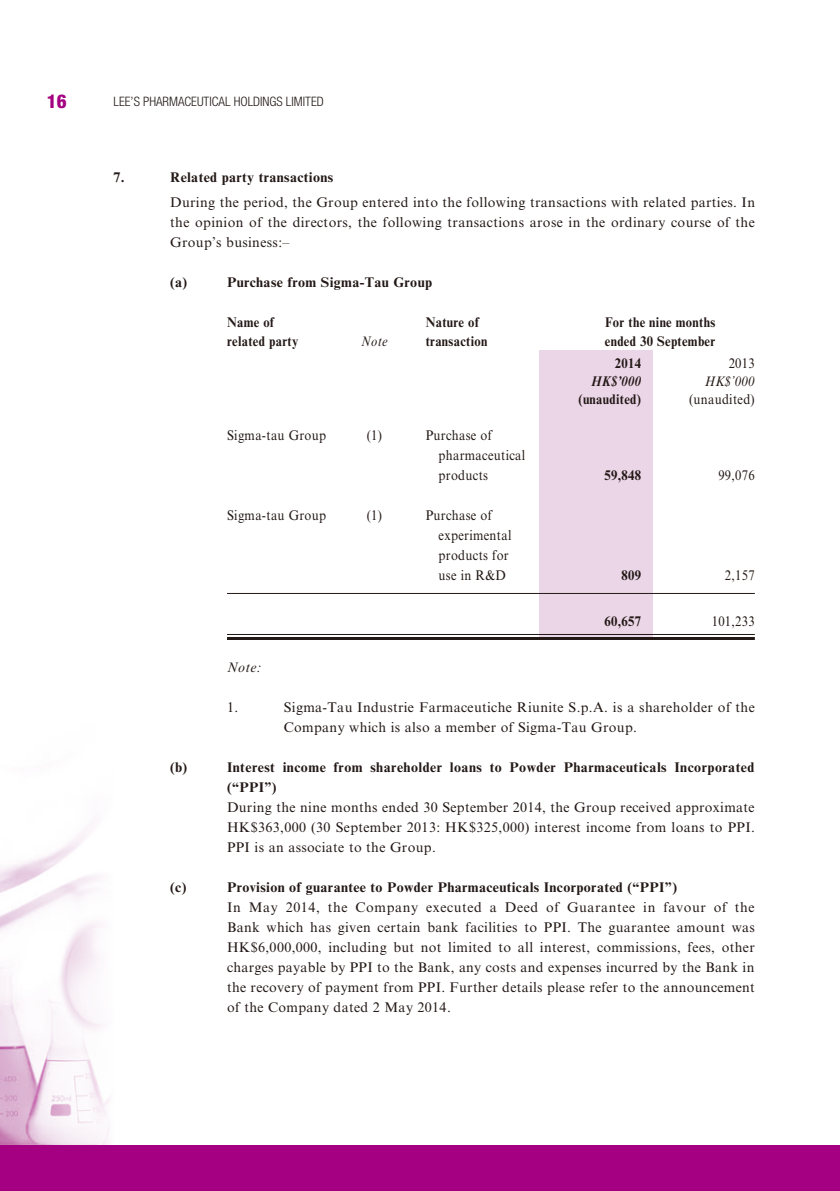
<style>
.page{position:relative;width:840px;height:1191px;background:#fff}
.page>*{position:absolute;margin:0;border:0;box-sizing:border-box;transform-origin:0 0}
.t1{font:800 condensed 19px "Helvetica Neue LT Std";color:#a40081}
.t2{font:14px/20px "Times New Roman MT Std";letter-spacing:.025em;color:#231916;text-align:justify}
.t3{font:700 14px/20px "Times New Roman MT Std";letter-spacing:.025em;color:#231916}
.t4{font:14px/20px "Times New Roman MT Std";letter-spacing:.025em;color:#231916;scale:.9 1}
.t5{font:700 14px/22px "Times New Roman MT Std";letter-spacing:.025em;color:#231916;scale:.9 1}
.t6{font:italic 14px "Times New Roman MT Std";letter-spacing:.025em;color:#231916;scale:.9 1}
.t7{font:italic 700 14px "Times New Roman MT Std";color:#231916;scale:.9 1}
.t8{font:italic 14px "Times New Roman MT Std";letter-spacing:.025em;color:#231916}
.t9{font:300 condensed 13px "Helvetica Neue LT Std";color:#231916}
</style>
<div class="page">
<img style="left:0;top:829px;width:109px;height:316px">
<div style="left:0;top:1145px;width:839px;height:46px;background:#a40081"></div>
<div style="left:539px;top:350px;width:113px;height:288px;background:#ebd6e8"></div>
<hr style="left:227px;top:593px;width:527px;height:1px;background:#231916">
<hr style="left:227px;top:634px;width:527px;height:1px;background:#231916">
<hr style="left:227px;top:637px;width:527px;height:3px;background:#231916">
<h1 class="t1" style="left:47px;top:89px;width:21px">16</h1>
<p class="t9" style="left:113px;top:94px;width:212px">LEE’S PHARMACEUTICAL HOLDINGS LIMITED</p>
<p class="t3" style="left:113px;top:167px;width:13px">7.</p>
<p class="t3" style="left:170px;top:167px;width:164px">Related party transactions</p>
<p class="t2" style="left:170px;top:193px;width:586px">During the period, the Group entered into the following transactions with related parties. In the opinion of the directors, the following transactions arose in the ordinary course of the Group’s business:–</p>
<p class="t3" style="left:170px;top:272px;width:19px">(a)</p>
<p class="t3" style="left:227px;top:272px;width:206px">Purchase from Sigma-Tau Group</p>
<p class="t5" style="left:227px;top:311px;width:54px">Name of</p>
<p class="t5" style="left:425px;top:311px;width:61px">Nature of</p>
<p class="t5" style="left:604px;top:311px;width:124px">For the nine months</p>
<p class="t5" style="left:227px;top:329px;width:81px">related party</p>
<p class="t6" style="left:361px;top:333px;width:31px">Note</p>
<p class="t5" style="left:425px;top:329px;width:70px">transaction</p>
<p class="t5" style="left:614px;top:329px;width:113px;text-indent:-10px">ended 30 September<br>2014</p>
<p class="t4" style="left:728px;top:353px;width:31px">2013</p>
<p class="t4" style="left:227px;top:425px;width:111px">Sigma-tau Group</p>
<p class="t4" style="left:366px;top:425px;width:19px">(1)</p>
<p class="t4" style="left:438px;top:425px;width:98px;text-indent:-13px">Purchase of pharmaceutical products</p>
<p class="t4" style="left:227px;top:505px;width:111px">Sigma-tau Group</p>
<p class="t4" style="left:366px;top:505px;width:19px">(1)</p>
<p class="t4" style="left:438px;top:505px;width:82px;text-indent:-13px">Purchase of experimental products for use in R&amp;D</p>
<p class="t7" style="left:590px;top:372px;width:57px">HK$’000</p>
<p class="t6" style="left:704px;top:373px;width:57px">HK$’000</p>
<p class="t5" style="left:578px;top:387px;width:71px">(unaudited)</p>
<p class="t4" style="left:688px;top:389px;width:75px">(unaudited)</p>
<p class="t5" style="left:604px;top:463px;width:42px">59,848</p>
<p class="t4" style="left:718px;top:465px;width:42px">99,076</p>
<p class="t5" style="left:621px;top:563px;width:23px">809</p>
<p class="t4" style="left:724px;top:565px;width:35px">2,157</p>
<p class="t5" style="left:604px;top:609px;width:42px">60,657</p>
<p class="t4" style="left:711px;top:611px;width:49px">101,233</p>
<p class="t8" style="left:227px;top:659px;width:36px">Note:</p>
<p class="t2" style="left:227px;top:697px;width:13px">1.</p>
<p class="t2" style="left:283px;top:697px;width:472px">Sigma-Tau Industrie Farmaceutiche Riunite S.p.A. is a shareholder of the<br>Company which is also a member of Sigma-Tau Group.</p>
<p class="t3" style="left:170px;top:756px;width:19px">(b)</p>
<p class="t3" style="left:227px;top:756px;width:528px">Interest income from shareholder loans to Powder Pharmaceuticals Incorporated (“PPI”)</p>
<p class="t2" style="left:227px;top:797px;width:529px">During the nine months ended 30 September 2014, the Group received approximate HK$363,000 (30 September 2013: HK$325,000) interest income from loans to PPI.<br>PPI is an associate to the Group.</p>
<p class="t3" style="left:170px;top:876px;width:18px">(c)</p>
<p class="t3" style="left:227px;top:876px;width:451px">Provision of guarantee to Powder Pharmaceuticals Incorporated (“PPI”)</p>
<p class="t2" style="left:227px;top:897px;width:529px">In May 2014, the Company executed a Deed of Guarantee in favour of the Bank which has given certain bank facilities to PPI. The guarantee amount was HK$6,000,000, including but not limited to all interest, commissions, fees, other charges payable by PPI to the Bank, any costs and expenses incurred by the Bank in the recovery of payment from PPI. Further details please refer to the announcement of the Company dated 2 May 2014.</p>
</div>
